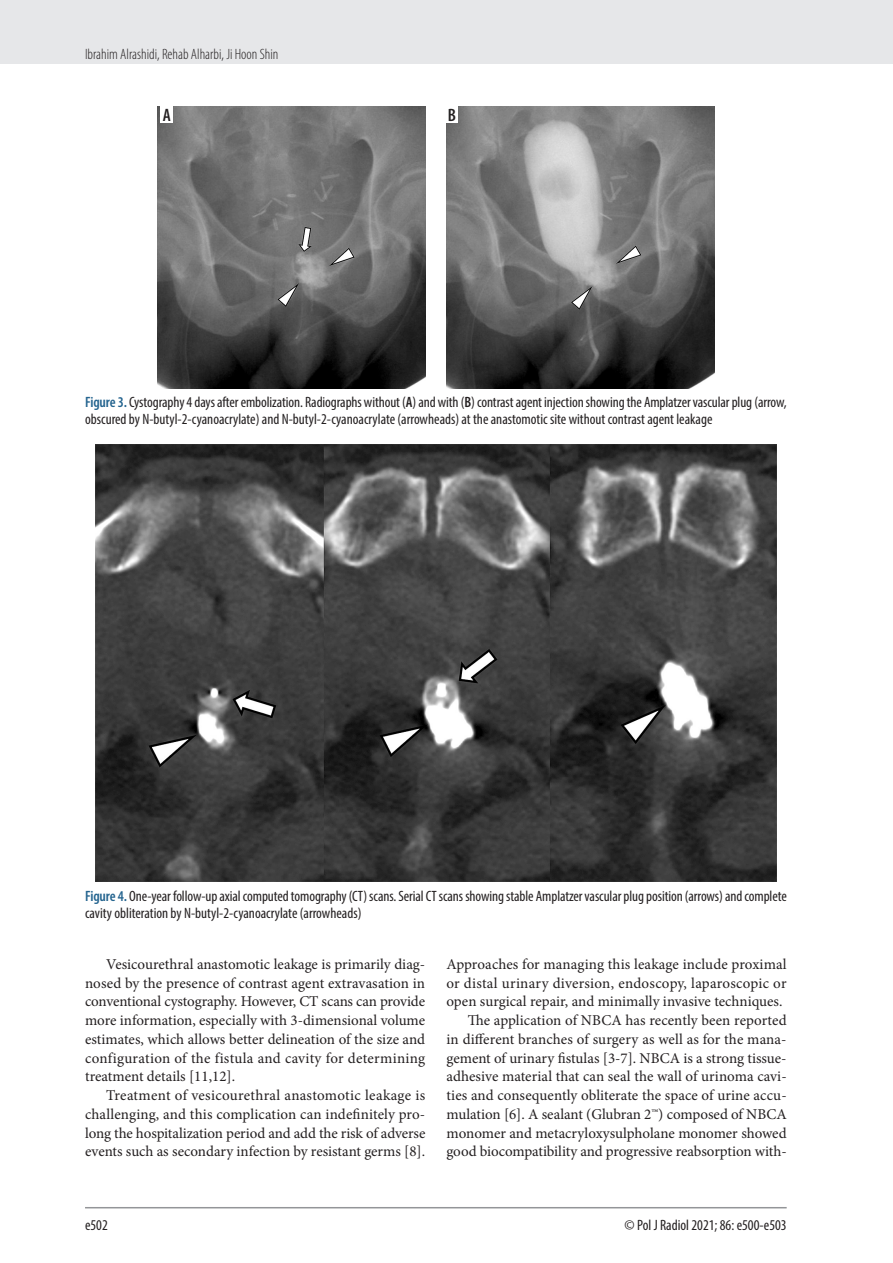
<style>
.page{position:relative;width:893px;height:1263px;background:#fff}
.page>*{position:absolute;margin:0;border:0;box-sizing:border-box;transform-origin:0 0}
.rycina_podpis{font:600 condensed 18px "Myriad Pro";color:#231f20}
.tekst{font:15px/18.8px "Minion Pro";color:#231f20;text-align:justify}
.rycina_podpis-2{font:condensed 15px/16.5px "Myriad Pro";letter-spacing:-.005em;color:#231f20}
.t1{font:300 condensed 15px "Myriad Pro";color:#231f20}
.tabela_tekst{font:condensed 15px "Myriad Pro";color:#231f20}
.s1{font-weight:600;color:#24648f}
.s2{font-weight:600}
</style>
<div class="page">
<div style="left:0;top:0;width:893px;height:64px;background:#e6e7e9"></div>
<hr style="left:85px;top:1207px;width:702px;height:1px;background:#939598">
<img style="left:158px;top:107px;width:268px;height:281px">
<img style="left:446px;top:107px;width:268px;height:281px">
<div style="left:161px;top:106px;width:12px;height:17px;background:#fff"></div>
<div style="left:445px;top:106px;width:13px;height:17px;background:#fff"></div>
<img style="left:96px;top:444px;width:680px;height:438px">
<p class="t1" style="left:85px;top:45px;width:195px">Ibrahim Alrashidi, Rehab Alharbi, Ji Hoon Shin</p>
<p class="rycina_podpis" style="left:163px;top:104px;width:10px">A</p>
<p class="rycina_podpis" style="left:448px;top:104px;width:10px">B</p>
<p class="rycina_podpis-2" style="left:85px;top:394px;width:703px"><span class="s1">Figure 3.</span> Cystography 4 days after embolization. Radiographs without (<span class="s2">A</span>) and with (<span class="s2">B</span>) contrast agent injection showing the Amplatzer vascular plug (arrow, obscured by N-butyl-2-cyanoacrylate) and N-butyl-2-cyanoacrylate (arrowheads) at the anastomotic site without contrast agent leakage</p>
<p class="rycina_podpis-2" style="left:85px;top:888px;width:703px"><span class="s1">Figure 4.</span> One-year follow-up axial computed tomography (CT) scans. Serial CT scans showing stable Amplatzer vascular plug position (arrows) and complete cavity obliteration by N-butyl-2-cyanoacrylate (arrowheads)</p>
<p class="tekst" style="left:85px;top:955px;width:342px;text-indent:21px">Vesicourethral anastomotic leakage is primarily diag&shy;nosed by the presence of contrast agent extravasation in conventional cystography. However, CT scans can provide more information, especially with 3-dimensional volume estimates, which allows better delineation of the size and configuration of the fistula and cavity for determining treatment details [11,12].</p>
<p class="tekst" style="left:85px;top:1086px;width:342px;text-indent:21px">Treatment of vesicourethral anastomotic leakage is challenging, and this complication can indefinitely pro&shy;long the hospitalization period and add the risk of adverse events such as secondary infection by resistant germs [8].</p>
<p class="tekst" style="left:446px;top:955px;width:342px">Approaches for managing this leakage include proximal or distal urinary diversion, endoscopy, laparoscopic or open surgical repair, and minimally invasive techniques.</p>
<p class="tekst" style="left:446px;top:1011px;width:342px;text-align:left;text-indent:21px">The application of NBCA has recently been reported in different branches of surgery as well as for the mana&shy;gement of urinary fistulas [3-7]. NBCA is a strong tissue&shy;adhesive material that can seal the wall of urinoma cavi&shy;ties and consequently obliterate the space of urine accu&shy;mulation [6]. A sealant (Glubran 2™) composed of NBCA monomer and metacryloxysulpholane monomer showed good biocompatibility and progressive reabsorption with-</p>
<p class="tabela_tekst" style="left:85px;top:1216px;width:24px">e502</p>
<p class="tabela_tekst" style="left:625px;top:1216px;width:164px">© Pol J Radiol 2021; 86: e500-e503</p>
</div>
